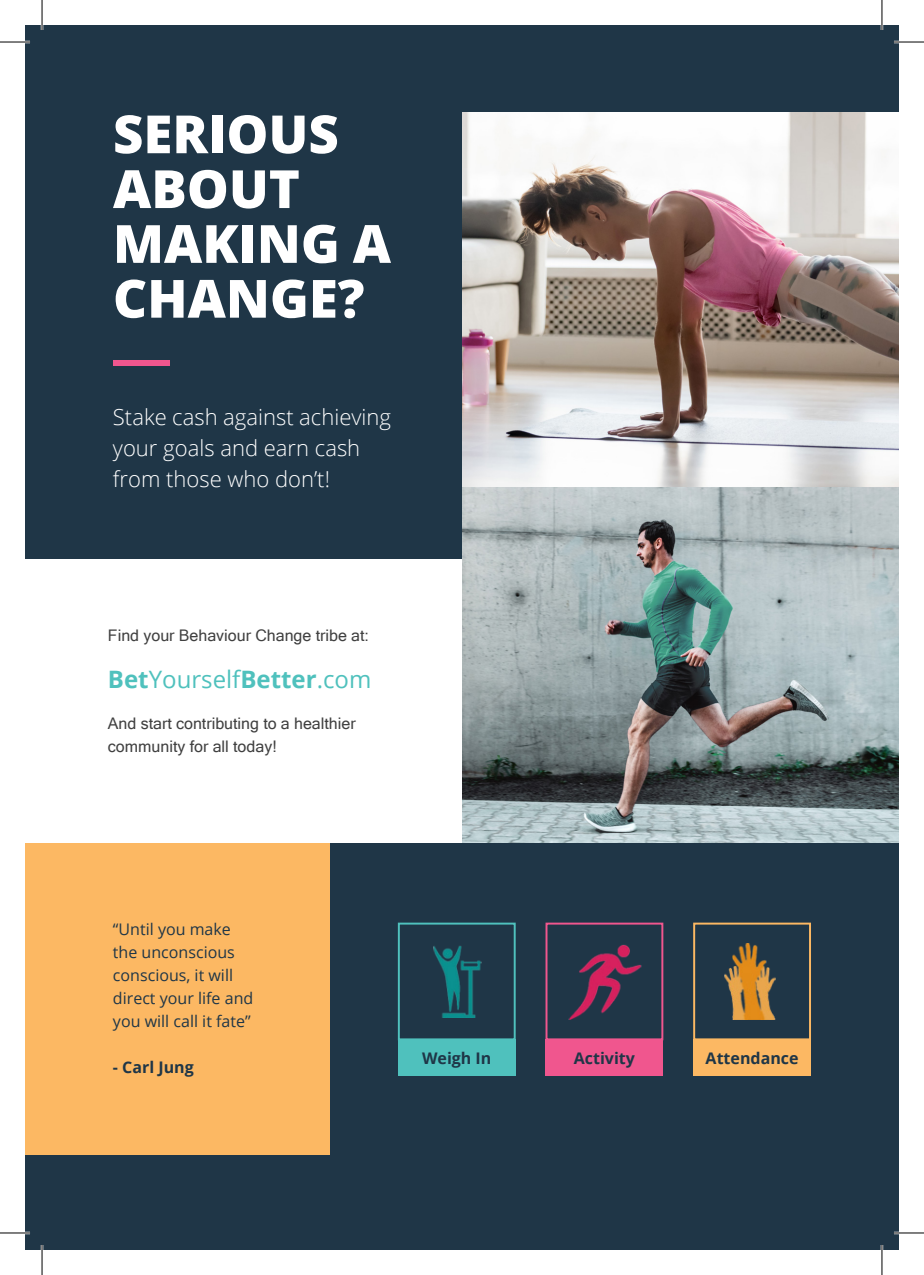
<style>
.page{position:relative;width:924px;height:1275px;background:#fff}
.page>*{position:absolute;margin:0;border:0;box-sizing:border-box;transform-origin:0 0}
.t1{font:800 52.6px/54.8px "Open Sans";color:#fff}
.t2{font:24px "Open Sans";color:#4fc1bd}
.t3{font:300 22px/31px "Open Sans";color:#fff}
.t4{font:16px/23px "Microsoft Sans Serif";color:#404040}
.t5{font:16px/23px "Open Sans";color:#1f3647}
.t6{font:700 16px "Open Sans";color:#1f3647}
.s1{font-weight:700}
</style>
<div class="page">
<div style="left:25px;top:25px;width:873px;height:533px;background:#1f3647"></div>
<img style="left:462px;top:113px;width:436px;height:374px">
<svg style="left:462px;top:487px;width:436px;height:356px;background:#93a0a1"></svg>
<div style="left:113px;top:360px;width:57px;height:6px;background:#f0568e"></div>
<div style="left:25px;top:843px;width:873px;height:407px;background:#1f3647"></div>
<div style="left:25px;top:843px;width:305px;height:312px;background:#fcb863"></div>
<div style="left:397px;top:1039px;width:118px;height:36px;background:#4fc1bd"></div>
<div style="left:545px;top:1039px;width:118px;height:36px;background:#f0568e"></div>
<div style="left:692px;top:1039px;width:118px;height:36px;background:#fcb863"></div>
<img style="left:568px;top:945px;width:74px;height:74px">
<img style="left:724px;top:944px;width:52px;height:75px">
<img style="left:433px;top:946px;width:49px;height:71px">
<div style="left:397px;top:922px;width:118px;height:118px;border:2px solid #4fc1bd"></div>
<div style="left:692px;top:922px;width:118px;height:118px;border:2px solid #fcb863"></div>
<div style="left:545px;top:922px;width:118px;height:118px;border:2px solid #f0568e"></div>
<hr style="left:0;top:41px;width:30px;height:2px;background:#fff">
<hr style="left:893px;top:41px;width:30px;height:2px;background:#fff">
<hr style="left:0;top:1231px;width:30px;height:3px;background:#fff">
<hr style="left:893px;top:1231px;width:30px;height:3px;background:#fff">
<hr style="left:41px;top:0;width:2px;height:30px;background:#fff">
<hr style="left:41px;top:1245px;width:2px;height:30px;background:#fff">
<hr style="left:880px;top:0;width:2px;height:30px;background:#fff">
<hr style="left:880px;top:1245px;width:2px;height:30px;background:#fff">
<hr style="left:0;top:42px;width:30px;height:1px;background:#000">
<hr style="left:893px;top:42px;width:30px;height:1px;background:#000">
<hr style="left:0;top:1232px;width:30px;height:1px;background:#000">
<hr style="left:893px;top:1232px;width:30px;height:1px;background:#000">
<hr style="left:42px;top:0;width:1px;height:30px;background:#000">
<hr style="left:42px;top:1245px;width:1px;height:30px;background:#000">
<hr style="left:881px;top:0;width:1px;height:30px;background:#000">
<hr style="left:881px;top:1245px;width:1px;height:30px;background:#000">
<p class="t1" style="left:113px;top:104px;width:279px">SERIOUS<br>ABOUT<br>MAKING A<br>CHANGE?</p>
<p class="t3" style="left:113px;top:401px;width:279px">Stake cash against achieving your goals and earn cash from those who don’t!</p>
<p class="t4" style="left:108px;top:624px;width:262px">Find your Behaviour Change tribe at:</p>
<p class="t2" style="left:108px;top:662px;width:265px"><span class="s1">Bet</span>Yourself<span class="s1">Better</span>.com</p>
<p class="t4" style="left:108px;top:711px;width:249px">And start contributing to a healthier community for all today!</p>
<p class="t5" style="left:113px;top:917px;width:142px">“Until you make the unconscious conscious, it will direct your life and you will call it fate”</p>
<p class="t6" style="left:113px;top:1055px;width:82px">- Carl Jung</p>
<p class="t6" style="left:422px;top:1046px;width:71px">Weigh In</p>
<p class="t6" style="left:573px;top:1046px;width:63px">Activity</p>
<p class="t6" style="left:705px;top:1046px;width:94px">Attendance</p>
</div>
